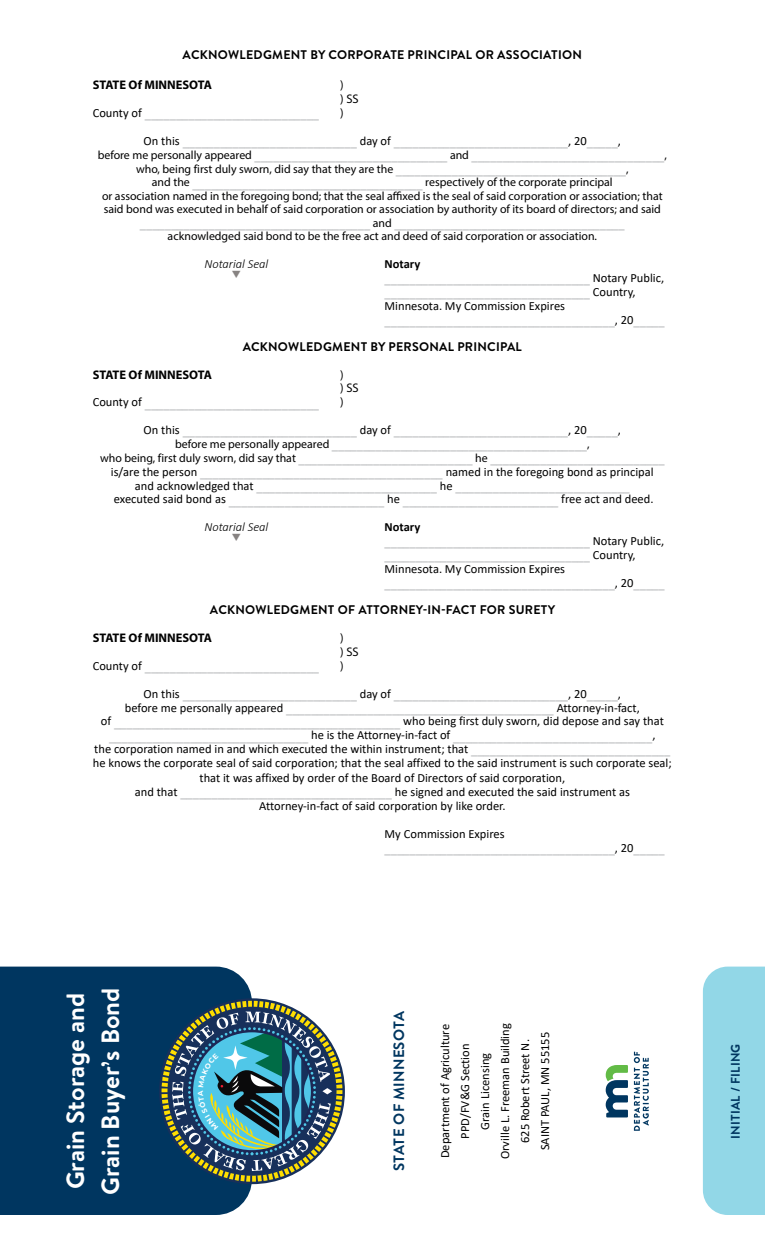
<style>
.page{position:relative;width:765px;height:1260px;background:#fff}
.page>*{position:absolute;margin:0;border:0;box-sizing:border-box;transform-origin:0 0}
.t1{font:700 25px/35px "Brandon Text";color:#fff}
.t2{font:700 15px "Brandon Text";letter-spacing:.02em;color:#003660}
.t3{font:12.5px/13.9px "Calibri";color:#a7a9ac}
.t4{font:12.5px/20px "Calibri";color:#000;text-align:center}
.t5{font:700 12.5px "Brandon Text";letter-spacing:.02em;color:#000}
.t6{font:700 12.5px "Myriad Pro";color:#000}
.t7{font:12.5px/13.9px "Myriad Pro";color:#000}
.t8{font:700 12.5px "Brandon Text";letter-spacing:.02em;color:#003660}
.t9{font:italic 300 12.5px "Calibri";color:#000}
.t10{font:700 12.5px "Calibri";color:#000}
.t11{font:11.88px/13.5px "Myriad Pro";color:#000;text-align:center}
.s1{color:#000}
.s2{font-family:"Myriad Pro";font-size:11.88px;color:#000}
.s3{font-family:"Calibri";font-size:12.5px;color:#a7a9ac}
.s4{font-weight:300;font-style:italic;color:#000}
.s5{color:#a7a9ac}
</style>
<div class="page">
<div style="left:0;top:967px;width:252px;height:248px;background:#003660"></div>
<div style="left:703px;top:967px;width:62px;height:248px;background:#92d7e7"></div>
<div style="left:167px;top:1007px;width:170px;height:169px;background:#17305b;border-radius:50%"></div>
<div style="left:160px;top:999px;width:184px;height:184px;border:8px dashed #17305b;border-radius:50%"></div>
<svg style="left:634px;top:1052px;width:15px;height:79px"></svg>
<svg style="left:606px;top:1065px;width:22px;height:52px"></svg>
<svg style="left:172px;top:1012px;width:160px;height:159px"></svg>
<p class="t5" style="left:183px;top:46px;width:401px">ACKNOWLEDGMENT BY CORPORATE PRINCIPAL OR ASSOCIATION</p>
<p class="t6" style="left:93px;top:77px;width:121px">STATE Of MINNESOTA</p>
<p class="t7" style="left:340px;top:78px;width:20px">)<br>) SS</p>
<p class="t3" style="left:93px;top:107px;width:228px"><span class="s1">County of</span> ____________________________</p>
<p class="t7" style="left:340px;top:106px;width:5px">)</p>
<p class="t3" style="left:98px;top:135px;width:571px;text-align:center"><span class="s1">On this</span> ____________________________ <span class="s1">day of</span> ____________________________<span class="s1">, 20</span>_____<span class="s1">,<br></span><span class="s2">before me personally appeared</span> _______________________________ <span class="s2">and</span> _______________________________<span class="s2">,</span></p>
<p class="t11" style="left:102px;top:162px;width:562px">who, being first duly sworn, did say that they are the <span class="s3">_____________________________________</span>,<br>and the <span class="s3">_____________________________________</span> respectively of the corporate principal<br>or association named in the foregoing bond; that the seal affixed is the seal of said corporation or association; that said bond was executed in behalf of said corporation or association by authority of its board of directors; and said</p>
<p class="t3" style="left:140px;top:217px;width:486px">_____________________________________ <span class="s2">and</span> _____________________________________</p>
<p class="t11" style="left:168px;top:230px;width:431px">acknowledged said bond to be the free act and deed of said corporation or association.</p>
<p class="t9" style="left:204px;top:256px;width:66px">Notarial Seal</p>
<p class="t10" style="left:385px;top:255px;width:37px">Notary</p>
<p class="t3" style="left:385px;top:272px;width:281px">_________________________________ <span class="s1">Notary Public, </span>_________________________________ <span class="s1">Country,</span></p>
<p class="t3" style="left:385px;top:298px;width:282px;line-height:15.1px"><span class="s1">Minnesota. My Commission Expires </span>_____________________________________<span class="s1">, 20</span>_____</p>
<p class="t5" style="left:243px;top:338px;width:281px">ACKNOWLEDGMENT BY PERSONAL PRINCIPAL</p>
<p class="t6" style="left:93px;top:366px;width:121px">STATE Of MINNESOTA</p>
<p class="t7" style="left:340px;top:367px;width:20px">)<br>) SS</p>
<p class="t3" style="left:93px;top:396px;width:228px"><span class="s1">County of</span> ____________________________</p>
<p class="t7" style="left:340px;top:395px;width:5px">)</p>
<p class="t3" style="left:100px;top:424px;width:566px;text-align:center"><span class="s1">On this</span> ____________________________ <span class="s1">day of</span> ____________________________<span class="s1">, 20</span>_____<span class="s1">,<br></span><span class="s2">before me personally appeared</span> _________________________________________<span class="s2">,<br>who being, first duly sworn, did say that</span> ____________________________ <span class="s2">he</span> ____________________________</p>
<p class="t3" style="left:111px;top:464px;width:544px;line-height:15.1px;text-align:center"><span class="s1">is/are the person</span> _______________________________________ <span class="s1">named in the foregoing bond as principal and acknowledged that</span> _____________________________ <span class="s1">he</span> ____________________________</p>
<p class="t3" style="left:204px;top:487px;width:451px;line-height:26.5px;text-indent:-90px"><span class="s1">executed said bond as</span> _________________________ <span class="s1">he</span> _________________________ <span class="s1">free act and deed.<br></span><span class="s4">Notarial Seal</span></p>
<p class="t10" style="left:385px;top:518px;width:37px">Notary</p>
<p class="t3" style="left:385px;top:535px;width:281px">_________________________________ <span class="s1">Notary Public, </span>_________________________________ <span class="s1">Country,</span></p>
<p class="t3" style="left:385px;top:561px;width:282px;line-height:15.1px"><span class="s1">Minnesota. My Commission Expires </span>_____________________________________<span class="s1">, 20</span>_____</p>
<p class="t5" style="left:210px;top:601px;width:347px">ACKNOWLEDGMENT OF ATTORNEY-IN-FACT FOR SURETY</p>
<p class="t6" style="left:93px;top:630px;width:121px">STATE Of MINNESOTA</p>
<p class="t7" style="left:340px;top:631px;width:20px">)<br>) SS</p>
<p class="t3" style="left:93px;top:660px;width:228px"><span class="s1">County of</span> ____________________________</p>
<p class="t7" style="left:340px;top:659px;width:5px">)</p>
<p class="t3" style="left:125px;top:688px;width:517px;line-height:12.6px;text-align:center"><span class="s1">On this</span> ____________________________ <span class="s1">day of</span> ____________________________<span class="s1">, 20</span>_____<span class="s1">,<br>before me personally appeared</span> ___________________________________________ <span class="s1">Attorney-in-fact,</span></p>
<p class="t3" style="left:101px;top:715px;width:565px;text-align:center"><span class="s1">of</span> ______________________________________________ <span class="s1">who being first duly sworn, did depose and say that </span>________________________________ <span class="s1">he is the Attorney-in-fact of</span> ________________________________<span class="s1">,</span></p>
<p class="t4" style="left:93px;top:742px;width:580px;line-height:14.1px">the corporation named in and which executed the within instrument; that <span class="s5">________________________________ </span>he knows the corporate seal of said corporation; that the seal affixed to the said instrument is such corporate seal; that it was affixed by order of the Board of Directors of said corporation,<br>and that <span class="s5">__________________________________</span> he signed and executed the said instrument as<br>Attorney-in-fact of said corporation by like order.</p>
<p class="t3" style="left:385px;top:826px;width:282px;line-height:15.2px"><span class="s1">My Commission Expires </span>_____________________________________<span class="s1">, 20</span>_____</p>
<h1 class="t1" style="left:57px;top:1195px;width:209px;rotate:-90deg">Grain Storage and<br>Grain Buyer’s Bond</h1>
<p class="t2" style="left:389px;top:1171px;width:161px;rotate:-90deg">STATE OF MINNESOTA</p>
<p class="t4" style="left:435px;top:1159px;width:137px;rotate:-90deg">Department of Agriculture<br>PPD/FV&amp;G Section<br>Grain Licensing<br>Orville L. Freeman Building<br>625 Robert Street N.<br>SAINT PAUL, MN 55155</p>
<p class="t8" style="left:727px;top:1139px;width:97px;rotate:-90deg">INITIAL / FILING</p>
</div>
